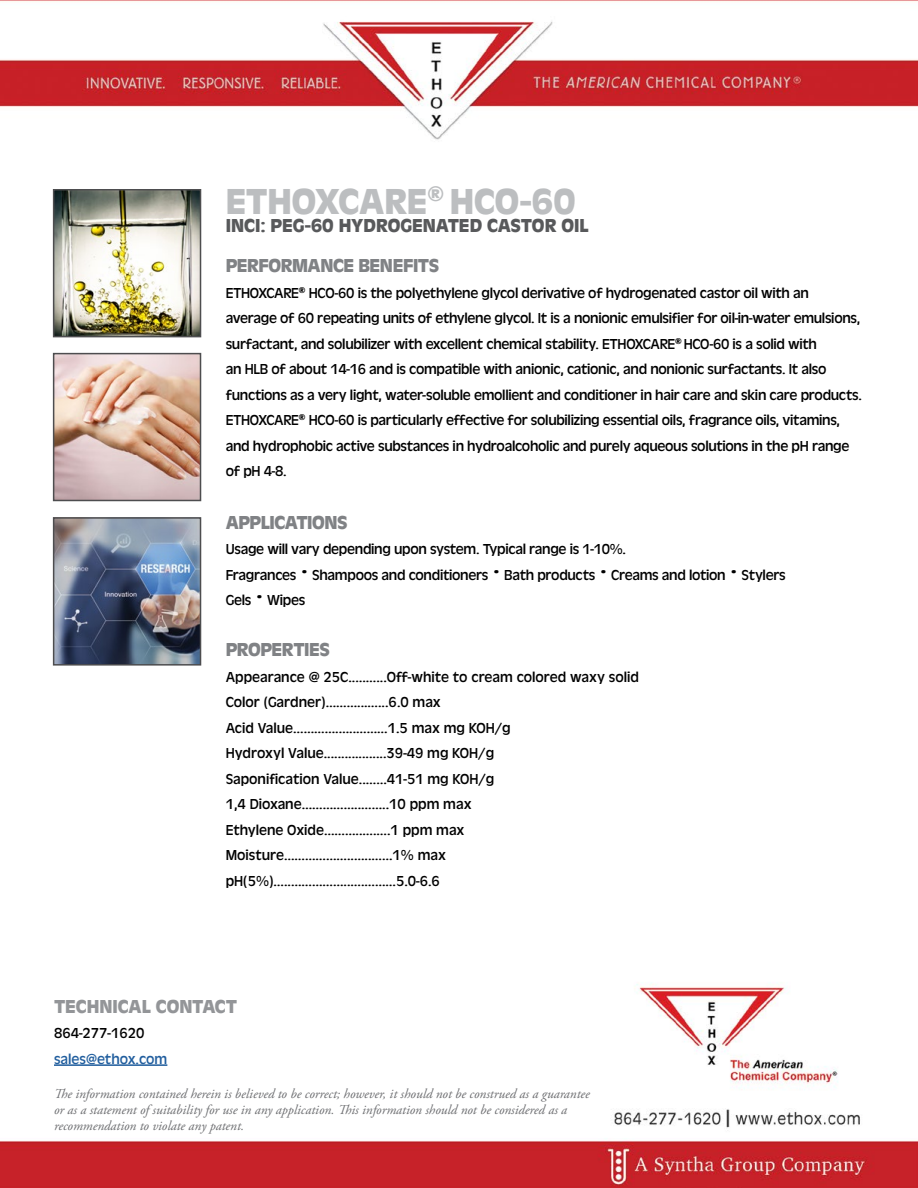
<style>
.page{position:relative;width:918px;height:1188px;background:#fff}
.page>*{position:absolute;margin:0;border:0;box-sizing:border-box;transform-origin:0 0}
.t1{font:700 37.5px "Antique Oli";letter-spacing:-.005em;color:#bcbec0}
.t2{font:700 19.5px "Antique Oli";letter-spacing:-.02em;color:#808285}
.t3{font:700 19.5px "Antique Oli";color:#58595b}
.t4{font:700 19.5px "Antique Oli";color:#939598}
.t5{font:15px/25.5px "Antique Oli";letter-spacing:-.02em;color:#000}
.t6{font:15px/25.5px "Antique Oli";color:#000}
.t7{font:15px "Antique Oli";color:#215e9e}
.t8{font:italic 13.5px/16.2px "Adobe Garamond Pro";color:#6d6e71}
.s1{font-size:30px}
</style>
<div class="page">
<img style="left:0;top:0;width:918px;height:1188px">
<img style="left:56px;top:192px;width:142px;height:142px">
<div style="left:53px;top:189px;width:148px;height:148px;border:2px solid #4d4d4f"></div>
<img style="left:56px;top:356px;width:142px;height:142px">
<div style="left:53px;top:353px;width:148px;height:148px;border:2px solid #4d4d4f"></div>
<img style="left:56px;top:520px;width:142px;height:143px">
<div style="left:53px;top:517px;width:148px;height:149px;border:2px solid #4d4d4f"></div>
<hr style="left:54px;top:1064px;width:113px;height:2px;background:#215e9e">
<h1 class="t1" style="left:226px;top:180px;width:351px">ETHOXCARE<sup>®</sup> HCO-60</h1>
<h2 class="t3" style="left:226px;top:214px;width:365px">INCI: PEG-60 HYDROGENATED CASTOR OIL</h2>
<h2 class="t2" style="left:226px;top:255px;width:215px">PERFORMANCE BENEFITS</h2>
<p class="t5" style="left:226px;top:280px;width:638px">ETHOXCARE<sup>®</sup> HCO-60 is the polyethylene glycol derivative of hydrogenated castor oil with an average of 60 repeating units of ethylene glycol. It is a nonionic emulsifier for oil-in-water emulsions, surfactant, and solubilizer with excellent chemical stability. ETHOXCARE<sup>®</sup> HCO-60 is a solid with<br>an HLB of about 14-16 and is compatible with anionic, cationic, and nonionic surfactants. It also functions as a very light, water-soluble emollient and conditioner in hair care and skin care products.<br>ETHOXCARE<sup>®</sup> HCO-60 is particularly effective for solubilizing essential oils, fragrance oils, vitamins, and hydrophobic active substances in hydroalcoholic and purely aqueous solutions in the pH range of pH 4-8.</p>
<h2 class="t2" style="left:226px;top:511px;width:123px">APPLICATIONS</h2>
<p class="t5" style="left:226px;top:537px;width:562px">Usage will vary depending upon system. Typical range is 1-10%.<br>Fragrances<span class="s1">∙</span>Shampoos and conditioners<span class="s1">∙</span>Bath products<span class="s1">∙</span>Creams and lotion<span class="s1">∙</span>Stylers<br>Gels<span class="s1">∙</span>Wipes</p>
<h2 class="t2" style="left:226px;top:639px;width:106px">PROPERTIES</h2>
<p class="t6" style="left:226px;top:664px;width:415px">Appearance @ 25C..……...Off-white to cream colored waxy solid Color (Gardner)………...…...6.0 max<br>Acid Value………….…..………1.5 max mg KOH/g<br>Hydroxyl Value..................39-49 mg KOH/g<br>Saponification Value..……41-51 mg KOH/g<br>1,4 Dioxane……………..……..10 ppm max<br>Ethylene Oxide………..….….1 ppm max Moisture………………..…..……1% max pH(5%)…..……………..….………5.0-6.6</p>
<h2 class="t4" style="left:54px;top:995px;width:185px">TECHNICAL CONTACT</h2>
<p class="t6" style="left:54px;top:1021px;width:92px">864-277-1620</p>
<p class="t7" style="left:54px;top:1050px;width:115px">sales@ethox.com</p>
<p class="t8" style="left:54px;top:1086px;width:537px">The information contained herein is believed to be correct; however, it should not be construed as a guarantee or as a statement of suitability for use in any application. This information should not be considered as a recommendation to violate any patent.</p>
</div>
